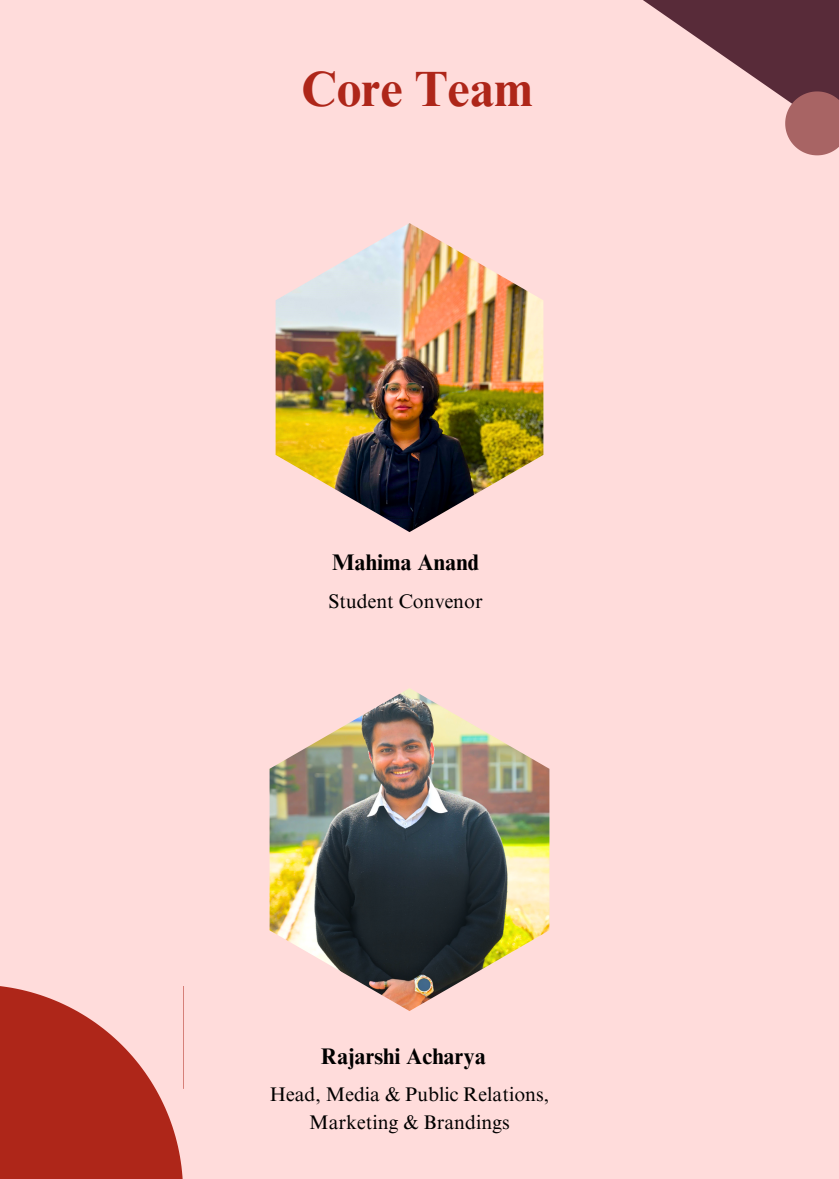
<style>
.page{position:relative;width:839px;height:1179px;background:#fff}
.page>*{position:absolute;margin:0;border:0;box-sizing:border-box;transform-origin:0 0}
.t1{font:700 49.65px "Times NRMT Pro";color:#ae2619}
.t2{font:700 22.5px "Times NRMT Pro";color:#000}
.t3{font:19.8px "Times NRMT Pro";color:#000}
</style>
<div class="page">
<div style="left:0;top:0;width:838px;height:1179px;background:#ffdcdb"></div>
<svg style="left:643px;top:0;width:195px;height:155px"></svg>
<svg style="left:0;top:986px;width:183px;height:193px"></svg>
<img style="left:269px;top:688px;width:280px;height:323px">
<img style="left:275px;top:223px;width:268px;height:309px">
<h2 class="t1" style="left:301px;top:71px;width:233px">Core Team</h2>
<p class="t2" style="left:332px;top:554px;width:148px">Mahima Anand</p>
<p class="t3" style="left:328px;top:593px;width:156px">Student Convenor</p>
<h2 class="t2" style="left:321px;top:1048px;width:167px">Rajarshi Acharya</h2>
<p class="t3" style="left:270px;top:1087px;width:281px">Head, Media &amp; Public Relations,</p>
<p class="t3" style="left:309px;top:1115px;width:202px">Marketing &amp; Brandings</p>
</div>
